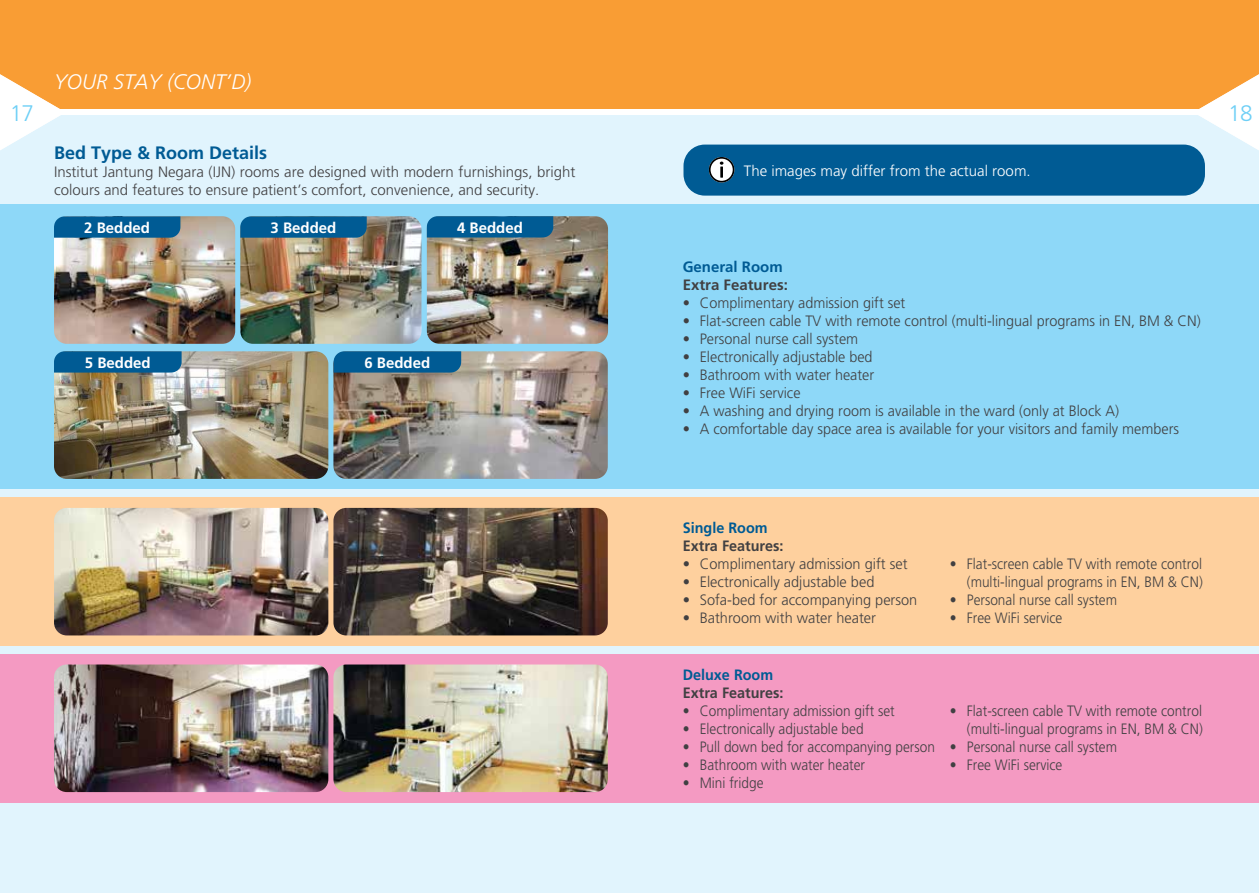
<style>
.page{position:relative;width:1259px;height:893px;background:#fff}
.page>*{position:absolute;margin:0;border:0;box-sizing:border-box;transform-origin:0 0}
.t1{font:300 22.5px "Frutiger";color:#6dcff6}
.t2{font:italic 300 21px "Frutiger";color:#fff}
.t3{font:700 18px "Frutiger";color:#005b94}
.t4{font:300 15px/18px "Frutiger";color:#414042;text-align:right;scale:.91 1}
.t5{font:300 15px "Frutiger";color:#414042;scale:.96 1}
.t6{font:300 15px/18px "Frutiger";color:#414042}
.t7{font:300 15px "Frutiger";color:#fff}
.t8{font:700 15px "Frutiger";color:#fff}
.t9{font:700 15px "Frutiger";color:#414042;scale:.96 1}
.t10{font:700 15px "Frutiger";color:#005b94;scale:.96 1}
.t11{font:700 15px "Frutiger";color:#414042}
.t12{font:700 15px "Frutiger";color:#005b94}
</style>
<div class="page">
<div style="left:629px;top:0;width:630px;height:893px;background:#e1f4fd"></div>
<div style="left:629px;top:0;width:630px;height:112px;background:#f99d34"></div>
<div style="left:0;top:0;width:629px;height:893px;background:#e1f4fd"></div>
<div style="left:0;top:0;width:629px;height:112px;background:#f99d34"></div>
<div style="left:629px;top:110px;width:630px;height:5px;background:#fff"></div>
<svg style="left:1193px;top:74px;width:66px;height:82px"></svg>
<div style="left:0;top:110px;width:629px;height:5px;background:#fff"></div>
<svg style="left:0;top:74px;width:66px;height:76px"></svg>
<div style="left:0;top:204px;width:1259px;height:285px;background:#8ed8f8"></div>
<div style="left:0;top:497px;width:1259px;height:149px;background:#fed09e"></div>
<div style="left:0;top:654px;width:1259px;height:149px;background:#f49ac2"></div>
<img style="left:333px;top:508px;width:275px;height:127px">
<img style="left:333px;top:664px;width:275px;height:128px">
<img style="left:54px;top:664px;width:274px;height:128px">
<img style="left:54px;top:508px;width:274px;height:127px">
<img style="left:54px;top:216px;width:181px;height:128px">
<svg style="left:54px;top:216px;width:126px;height:22px;background:#085f95"></svg>
<img style="left:240px;top:216px;width:181px;height:128px">
<svg style="left:240px;top:216px;width:127px;height:22px;background:#085e93"></svg>
<img style="left:427px;top:216px;width:181px;height:128px">
<div style="left:427px;top:216px;width:126px;height:21px;background:#005b94"></div>
<img style="left:333px;top:351px;width:275px;height:128px">
<svg style="left:333px;top:351px;width:128px;height:22px;background:#085f94"></svg>
<img style="left:54px;top:351px;width:274px;height:128px">
<svg style="left:54px;top:351px;width:128px;height:22px;background:#096095"></svg>
<div style="left:683px;top:145px;width:522px;height:51px;background:#005b94;border-radius:21px"></div>
<svg style="left:709px;top:157px;width:25px;height:25px"></svg>
<h2 class="t2" style="left:54px;top:70px;width:199px">YOUR STAY (CONT’D)</h2>
<h1 class="t1" style="left:10px;top:100px;width:26px">17</h1>
<h1 class="t1" style="left:1228px;top:100px;width:26px">18</h1>
<p class="t3" style="left:54px;top:142px;width:215px">Bed Type &amp; Room Details</p>
<p class="t6" style="left:54px;top:162px;width:523px">Institut Jantung Negara (IJN) rooms are designed with modern furnishings, bright colours and features to ensure patient’s comfort, convenience, and security.</p>
<p class="t8" style="left:84px;top:219px;width:67px">2 Bedded</p>
<p class="t8" style="left:270px;top:219px;width:67px">3 Bedded</p>
<p class="t8" style="left:457px;top:219px;width:67px">4 Bedded</p>
<p class="t8" style="left:85px;top:354px;width:67px">5 Bedded</p>
<p class="t8" style="left:364px;top:354px;width:67px">6 Bedded</p>
<p class="t7" style="left:744px;top:162px;width:288px">The images may differ from the actual room.</p>
<p class="t12" style="left:683px;top:258px;width:102px">General Room</p>
<p class="t11" style="left:683px;top:276px;width:107px">Extra Features:</p>
<p class="t5" style="left:683px;top:294px;width:233px">• Complimentary admission gift set</p>
<p class="t5" style="left:683px;top:312px;width:541px">• Flat-screen cable TV with remote control (multi-lingual programs in EN, BM &amp; CN)</p>
<p class="t5" style="left:683px;top:330px;width:184px">• Personal nurse call system</p>
<p class="t5" style="left:683px;top:348px;width:199px">• Electronically adjustable bed</p>
<p class="t5" style="left:683px;top:366px;width:201px">• Bathroom with water heater</p>
<p class="t5" style="left:683px;top:384px;width:124px">• Free WiFi service</p>
<p class="t5" style="left:683px;top:402px;width:456px">• A washing and drying room is available in the ward (only at Block A)</p>
<p class="t5" style="left:683px;top:420px;width:518px">• A comfortable day space area is available for your visitors and family members</p>
<p class="t10" style="left:683px;top:518px;width:90px">Single Room</p>
<p class="t9" style="left:683px;top:536px;width:107px">Extra Features:</p>
<p class="t6" style="left:683px;top:554px;width:226px">• Complimentary admission gift set</p>
<p class="t6" style="left:683px;top:572px;width:193px">• Electronically adjustable bed</p>
<p class="t6" style="left:683px;top:590px;width:236px">• Sofa-bed for accompanying person</p>
<p class="t6" style="left:683px;top:608px;width:195px">• Bathroom with water heater</p>
<p class="t4" style="left:950px;top:554px;width:279px">• Flat-screen cable TV with remote control (multi-lingual programs in EN, BM &amp; CN)</p>
<p class="t4" style="left:950px;top:590px;width:185px">• Personal nurse call system</p>
<p class="t4" style="left:950px;top:608px;width:125px">• Free WiFi service</p>
<p class="t10" style="left:683px;top:666px;width:96px">Deluxe Room</p>
<p class="t9" style="left:683px;top:684px;width:107px">Extra Features:</p>
<p class="t4" style="left:683px;top:702px;width:234px">• Complimentary admission gift set</p>
<p class="t4" style="left:683px;top:720px;width:200px">• Electronically adjustable bed</p>
<p class="t4" style="left:683px;top:738px;width:279px">• Pull down bed for accompanying person</p>
<p class="t4" style="left:683px;top:756px;width:202px">• Bathroom with water heater</p>
<p class="t4" style="left:683px;top:774px;width:90px">• Mini fridge</p>
<p class="t4" style="left:950px;top:702px;width:279px">• Flat-screen cable TV with remote control (multi-lingual programs in EN, BM &amp; CN)</p>
<p class="t4" style="left:950px;top:738px;width:185px">• Personal nurse call system</p>
<p class="t4" style="left:950px;top:756px;width:125px">• Free WiFi service</p>
</div>
